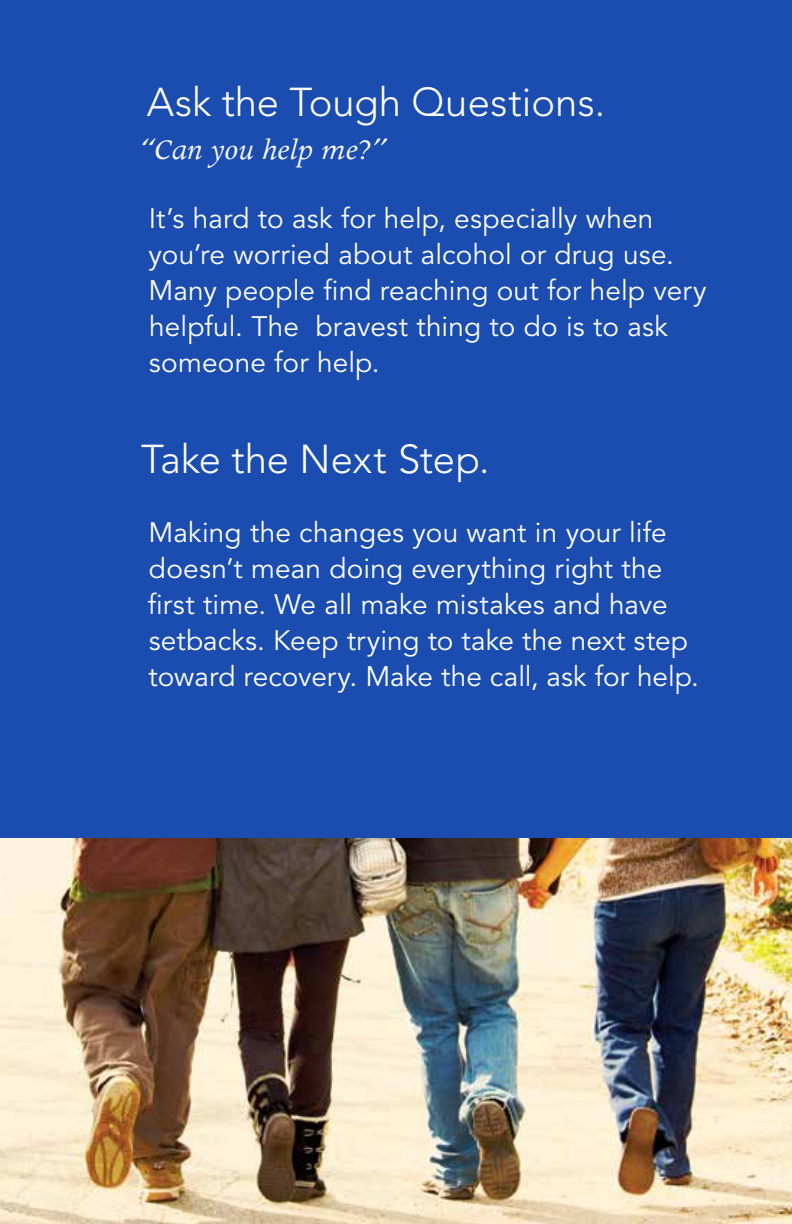
<style>
.page{position:relative;width:792px;height:1224px;background:#fff}
.page>*{position:absolute;margin:0;border:0;box-sizing:border-box;transform-origin:0 0}
.t1{font:300 40px "Avenir LT Std";color:#fff}
.t2{font:italic 32px "Apollo MT Std";color:#fff}
.t3{font:28px/36px "Avenir LT Std";letter-spacing:.005em;color:#fff}
</style>
<div class="page">
<img style="left:0;top:838px;width:792px;height:386px">
<div style="left:0;top:0;width:792px;height:838px;background:#1a4daf"></div>
<h1 class="t1" style="left:147px;top:79px;width:460px">Ask the Tough Questions.</h1>
<p class="t2" style="left:138px;top:133px;width:250px">“Can you help me?”</p>
<p class="t3" style="left:149px;top:201px;width:560px">It’s hard to ask for help, especially when you’re worried about alcohol or drug use.<br>Many people find reaching out for help very helpful. The bravest thing to do is to ask someone for help.</p>
<h1 class="t1" style="left:141px;top:436px;width:350px">Take the Next Step.</h1>
<p class="t3" style="left:148px;top:515px;width:553px">Making the changes you want in your life doesn’t mean doing everything right the first time. We all make mistakes and have setbacks. Keep trying to take the next step toward recovery. Make the call, ask for help.</p>
</div>
